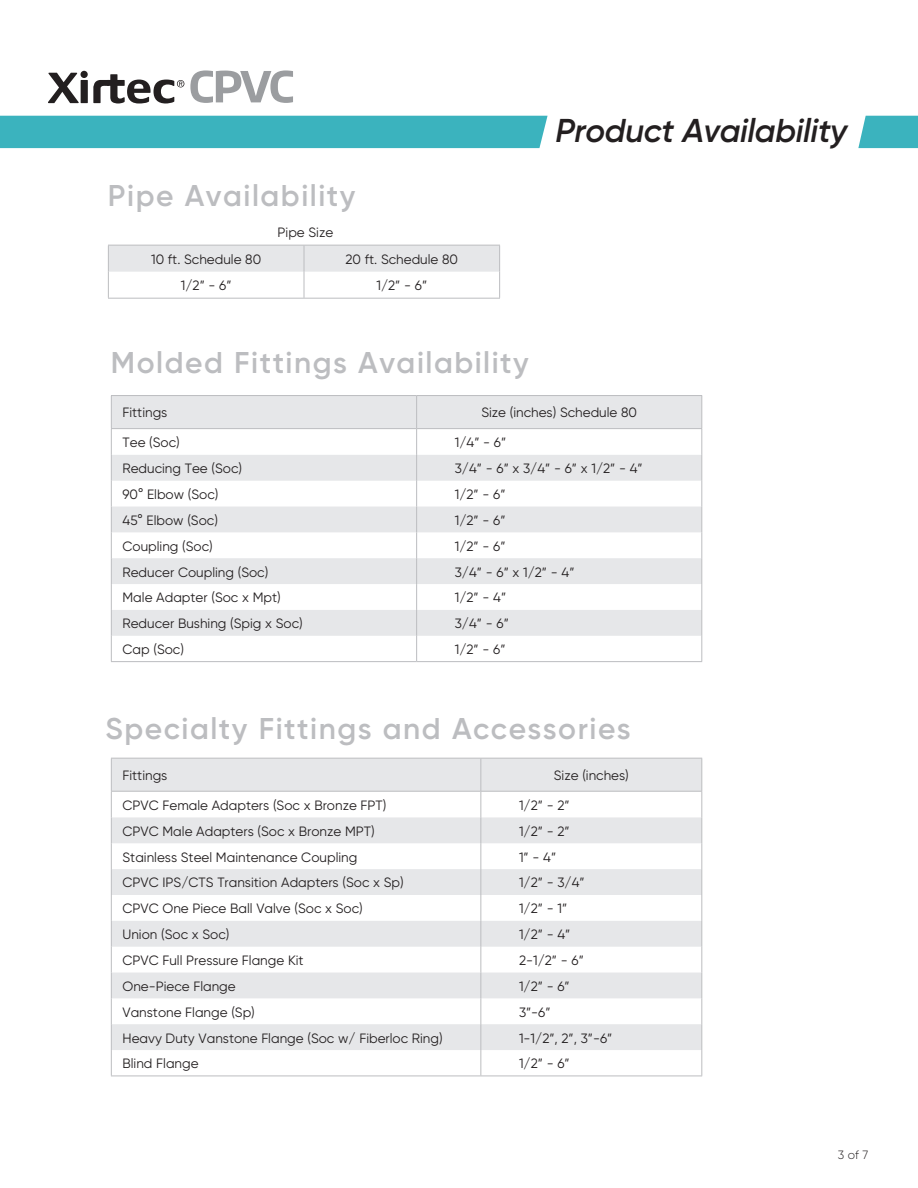
<style>
.page{position:relative;width:918px;height:1188px;background:#fff}
.page>*{position:absolute;margin:0;border:0;box-sizing:border-box;transform-origin:0 0}
.t1{font:italic 600 33px "Gilroy";letter-spacing:-.01em;color:#231f20}
.t2{font:600 30px "Gilroy";letter-spacing:.05em;color:#bcbdc0}
.t3{font:13.5px "Gilroy";color:#231f20}
.t4{font:300 12px "Gilroy";color:#231f20}
.s1{font-style:inherit}
</style>
<div class="page">
<svg style="left:112px;top:759px;width:589px;height:291px;fill:#e6e7e9"></svg>
<hr style="left:111px;top:758px;width:370px;height:1px;background:#bcbdc0">
<hr style="left:111px;top:759px;width:1px;height:32px;background:#bcbdc0">
<hr style="left:481px;top:758px;width:221px;height:1px;background:#bcbdc0">
<hr style="left:480px;top:759px;width:1px;height:32px;background:#bcbdc0">
<hr style="left:701px;top:759px;width:1px;height:32px;background:#bcbdc0">
<hr style="left:111px;top:791px;width:370px;height:1px;background:#bcbdc0">
<hr style="left:481px;top:791px;width:221px;height:1px;background:#bcbdc0">
<svg style="left:111px;top:792px;width:1px;height:284px"></svg>
<svg style="left:480px;top:792px;width:1px;height:284px"></svg>
<svg style="left:701px;top:792px;width:1px;height:284px"></svg>
<hr style="left:111px;top:1076px;width:370px;height:1px;background:#bcbdc0">
<hr style="left:481px;top:1076px;width:221px;height:1px;background:#bcbdc0">
<svg style="left:112px;top:396px;width:589px;height:240px;fill:#e6e7e9"></svg>
<hr style="left:111px;top:395px;width:306px;height:1px;background:#bcbdc0">
<hr style="left:111px;top:396px;width:1px;height:32px;background:#bcbdc0">
<hr style="left:417px;top:395px;width:285px;height:1px;background:#bcbdc0">
<hr style="left:416px;top:396px;width:1px;height:32px;background:#bcbdc0">
<hr style="left:701px;top:396px;width:1px;height:32px;background:#bcbdc0">
<hr style="left:111px;top:428px;width:306px;height:1px;background:#bcbdc0">
<hr style="left:417px;top:428px;width:285px;height:1px;background:#bcbdc0">
<svg style="left:111px;top:429px;width:1px;height:232px"></svg>
<svg style="left:416px;top:429px;width:1px;height:232px"></svg>
<svg style="left:701px;top:429px;width:1px;height:232px"></svg>
<hr style="left:111px;top:661px;width:306px;height:1px;background:#bcbdc0">
<hr style="left:417px;top:661px;width:285px;height:1px;background:#bcbdc0">
<svg style="left:858px;top:116px;width:60px;height:32px;background:#48b8c2"></svg>
<div style="left:0;top:116px;width:548px;height:32px;background:#3bb3be"></div>
<svg style="left:48px;top:73px;width:31px;height:30px"></svg>
<div style="left:81px;top:80px;width:7px;height:23px;background:#231f20"></div>
<div style="left:81px;top:71px;width:7px;height:7px;background:#231f20;border-radius:50%"></div>
<svg style="left:93px;top:74px;width:91px;height:30px"></svg>
<svg style="left:190px;top:70px;width:103px;height:33px"></svg>
<svg style="left:108px;top:245px;width:392px;height:53px"></svg>
<hr style="left:108px;top:298px;width:196px;height:1px;background:#bcbdc0">
<hr style="left:304px;top:298px;width:196px;height:1px;background:#bcbdc0">
<h2 class="t2" style="left:108px;top:177px;width:249px">Pipe Availability</h2>
<p class="t3" style="left:278px;top:224px;width:57px">Pipe Size</p>
<p class="t3" style="left:151px;top:251px;width:112px">10 ft. Schedule 80</p>
<p class="t3" style="left:346px;top:251px;width:114px">20 ft. Schedule 80</p>
<p class="t3" style="left:181px;top:277px;width:52px">1/2” - 6”</p>
<p class="t3" style="left:376px;top:277px;width:52px">1/2” - 6”</p>
<h2 class="t2" style="left:111px;top:344px;width:419px">Molded Fittings Availability</h2>
<h1 class="t1" style="left:555px;top:110px;width:294px">Product Availability</h1>
<p class="t3" style="left:123px;top:405px;width:46px">Fittings</p>
<p class="t3" style="left:481px;top:405px;width:157px">Size (inches) Schedule 80</p>
<p class="t3" style="left:123px;top:434px;width:59px">Tee (Soc)</p>
<p class="t3" style="left:455px;top:434px;width:53px">1/4” - 6”</p>
<p class="t3" style="left:123px;top:460px;width:121px">Reducing Tee (Soc)</p>
<p class="t3" style="left:455px;top:460px;width:189px">3/4” - 6” x 3/4” - 6” x 1/2” - 4”</p>
<p class="t3" style="left:123px;top:486px;width:97px">90° Elbow (Soc)</p>
<p class="t3" style="left:455px;top:486px;width:52px">1/2” - 6”</p>
<p class="t3" style="left:123px;top:512px;width:97px">45° Elbow (Soc)</p>
<p class="t3" style="left:455px;top:512px;width:52px">1/2” - 6”</p>
<p class="t3" style="left:123px;top:538px;width:92px">Coupling (Soc)</p>
<p class="t3" style="left:455px;top:538px;width:52px">1/2” - 6”</p>
<p class="t3" style="left:123px;top:564px;width:147px">Reducer Coupling (Soc)</p>
<p class="t3" style="left:455px;top:564px;width:121px">3/4” - 6” x 1/2” - 4”</p>
<p class="t3" style="left:123px;top:589px;width:160px">Male Adapter (Soc x Mpt)</p>
<p class="t3" style="left:455px;top:589px;width:53px">1/2” - 4”</p>
<p class="t3" style="left:123px;top:615px;width:182px">Reducer Bushing (Spig x Soc)</p>
<p class="t3" style="left:455px;top:615px;width:55px">3/4” - 6”</p>
<p class="t3" style="left:123px;top:641px;width:63px">Cap (Soc)</p>
<p class="t3" style="left:455px;top:641px;width:52px">1/2” - 6”</p>
<h2 class="t2" style="left:106px;top:710px;width:527px">Specialty Fittings and Accessories</h2>
<p class="t3" style="left:123px;top:767px;width:46px">Fittings</p>
<p class="t3" style="left:554px;top:767px;width:76px">Size (inches)</p>
<p class="t3" style="left:123px;top:797px;width:265px">CPVC Female Adapters (Soc x Bronze FPT)</p>
<p class="t3" style="left:519px;top:797px;width:52px">1/2” - 2”</p>
<p class="t3" style="left:123px;top:823px;width:254px">CPVC Male Adapters (Soc x Bronze MPT)</p>
<p class="t3" style="left:519px;top:823px;width:52px">1/2” - 2”</p>
<p class="t3" style="left:123px;top:849px;width:236px">Stainless Steel Maintenance Coupling</p>
<p class="t3" style="left:519px;top:849px;width:39px">1” - 4”</p>
<p class="t3" style="left:123px;top:875px;width:283px">CPVC IPS/CTS Transition Adapters (Soc x Sp)</p>
<p class="t3" style="left:519px;top:875px;width:67px">1/2” - 3/4”</p>
<p class="t3" style="left:123px;top:900px;width:242px">CPVC One Piece Ball Valve (Soc x Soc)</p>
<p class="t3" style="left:519px;top:900px;width:50px">1/2” - 1”</p>
<p class="t3" style="left:123px;top:926px;width:108px">Union (Soc x Soc)</p>
<p class="t3" style="left:519px;top:926px;width:53px">1/2” - 4”</p>
<p class="t3" style="left:123px;top:952px;width:183px">CPVC Full Pressure Flange Kit</p>
<p class="t3" style="left:519px;top:952px;width:66px">2-1/2” - 6”</p>
<p class="t3" style="left:123px;top:978px;width:115px">One-Piece Flange</p>
<p class="t3" style="left:519px;top:978px;width:52px">1/2” - 6”</p>
<p class="t3" style="left:123px;top:1004px;width:134px">Vanstone Flange (Sp)</p>
<p class="t3" style="left:519px;top:1004px;width:33px">3”-6”</p>
<p class="t3" style="left:123px;top:1030px;width:322px">Heavy Duty Vanstone Flange (Soc w/ Fiberloc Ring)</p>
<p class="t3" style="left:519px;top:1030px;width:95px">1-1/2”, 2”, 3”-6”</p>
<p class="t3" style="left:123px;top:1055px;width:78px">Blind Flange</p>
<p class="t3" style="left:519px;top:1055px;width:52px">1/2” - 6”</p>
<p class="t4" style="left:838px;top:1147px;width:32px">3 <span class="s1">of</span> 7</p>
</div>
